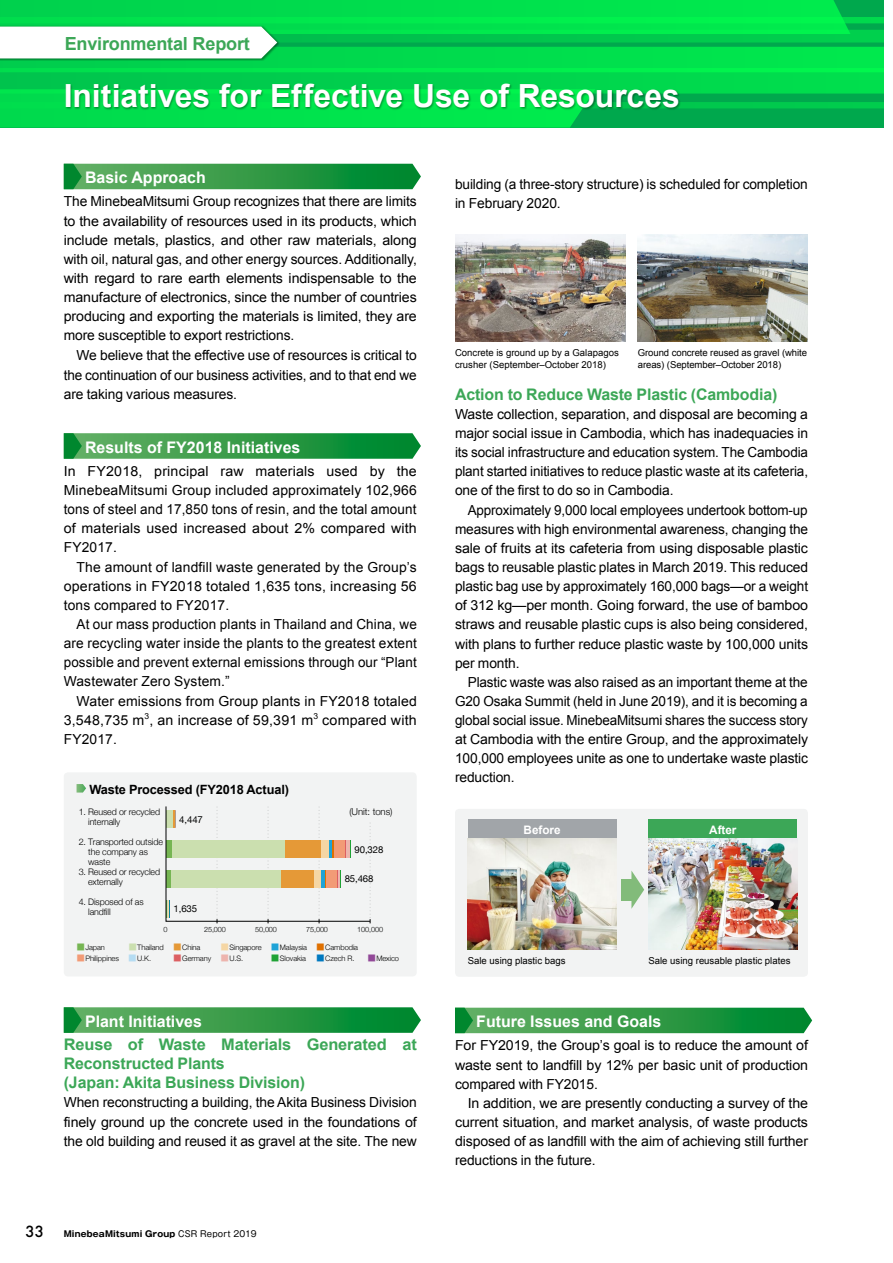
<style>
.page{position:relative;width:893px;height:1263px;background:#fff}
.page>*{position:absolute;margin:0;border:0;box-sizing:border-box;transform-origin:0 0}
.t1{font:700 31.95px "Arial";letter-spacing:-.005em;color:#fff}
.t2{font:700 18px "Arial";letter-spacing:-.01em;color:#3ca757}
.t3{font:700 15.9px/19.2px "Arial";letter-spacing:-.01em;color:#3ca757}
.t4{font:700 15.9px "Arial";color:#fff}
.t5{font:500 14.85px "Futura";color:#000}
.t6{font:13.8px/19.2px "Arial";letter-spacing:-.01em;color:#000;text-align:justify}
.t7{font:700 12.75px "Arial";letter-spacing:-.01em;color:#000}
.t8{font:700 11.7px "Arial";color:#fff}
.t9{font:9.6px/12.8px "Arial";color:#000}
.t10{font:9.6px "Helvetica Neue";letter-spacing:-.01em;color:#000}
.t11{font:300 9.6px "Helvetica Neue";letter-spacing:-.01em;color:#000}
.t12{font:300 9px/9.8px "Helvetica Neue";letter-spacing:-.01em;color:#000}
.t13{font:700 8.55px "Gothic MB101 Pro";letter-spacing:.025em;color:#000}
.t14{font:300 7.5px "Helvetica Neue";letter-spacing:-.01em;color:#000}
.t15{font:300 7.35px "Helvetica Neue";letter-spacing:-.01em;color:#000}
.s1{font-family:"UD Shin Go NT Pr 6 N";font-size:7.95px;color:#76b553}
.s2{font-family:"UD Shin Go NT Pr 6 N";font-size:7.95px;color:#f29b76}
.s3{font-family:"UD Shin Go NT Pr 6 N";font-size:7.95px;color:#cbdfaf}
.s4{font-family:"UD Shin Go NT Pr 6 N";font-size:7.95px;color:#b5dcf2}
.s5{font-family:"UD Shin Go NT Pr 6 N";font-size:7.95px;color:#e59937}
.s6{font-family:"UD Shin Go NT Pr 6 N";font-size:7.95px;color:#dc5f62}
.s7{font-family:"UD Shin Go NT Pr 6 N";font-size:7.95px;color:#f5d6a4}
.s8{font-family:"UD Shin Go NT Pr 6 N";font-size:7.95px;color:#edb4ad}
.s9{font-family:"UD Shin Go NT Pr 6 N";font-size:7.95px;color:#1fa3d7}
.s10{font-family:"UD Shin Go NT Pr 6 N";font-size:7.95px;color:#1fa235}
.s11{font-family:"UD Shin Go NT Pr 6 N";font-size:7.95px;color:#df7000}
.s12{font-family:"UD Shin Go NT Pr 6 N";font-size:7.95px;color:#0079c0}
.s13{font-family:"UD Shin Go NT Pr 6 N";font-size:7.95px;color:#924998}
.s14{font-weight:400}
</style>
<div class="page">
<img style="left:455px;top:235px;width:170px;height:106px">
<img style="left:638px;top:235px;width:170px;height:106px">
<div style="left:455px;top:809px;width:353px;height:168px;background:#f2f3f3;border-radius:4px"></div>
<div style="left:468px;top:819px;width:149px;height:20px;background:#a1a5a9"></div>
<div style="left:648px;top:819px;width:149px;height:20px;background:#3ca757"></div>
<img style="left:468px;top:839px;width:149px;height:110px">
<img style="left:648px;top:839px;width:149px;height:110px">
<div style="left:621px;top:879px;width:13px;height:21px;background:#82bb7a"></div>
<svg style="left:631px;top:871px;width:13px;height:38px"></svg>
<svg style="left:455px;top:1008px;width:357px;height:25px;background:#309a48"></svg>
<svg style="left:64px;top:164px;width:357px;height:25px;background:#319a48"></svg>
<svg style="left:64px;top:433px;width:357px;height:26px;background:#349c4c"></svg>
<div style="left:64px;top:772px;width:353px;height:204px;background:#f2f3f3;border-radius:4px"></div>
<svg style="left:166px;top:806px;width:205px;height:117px"></svg>
<svg style="left:77px;top:784px;width:9px;height:8px"></svg>
<svg style="left:64px;top:1007px;width:357px;height:26px;background:#349c4c"></svg>
<svg style="left:0;top:0;width:884px;height:128px;background:#13d558"></svg>
<h2 class="t2" style="left:65px;top:32px;width:187px">Environmental Report</h2>
<h1 class="t1" style="left:64px;top:75px;width:617px">Initiatives for Effective Use of Resources</h1>
<p class="t4" style="left:85px;top:167px;width:122px">Basic Approach</p>
<p class="t6" style="left:64px;top:192px;width:355px">The MinebeaMitsumi Group recognizes that there are limits to the availability of resources used in its products, which include metals, plastics, and other raw materials, along with oil, natural gas, and other energy sources. Additionally, with regard to rare earth elements indispensable to the manufacture of electronics, since the number of countries producing and exporting the materials is limited, they are more susceptible to export restrictions.</p>
<p class="t6" style="left:64px;top:345px;width:355px;line-height:19.6px;text-indent:13px">We believe that the effective use of resources is critical to the continuation of our business activities, and to that end we are taking various measures.</p>
<p class="t4" style="left:85px;top:437px;width:217px">Results of FY2018 Initiatives</p>
<p class="t6" style="left:64px;top:462px;width:355px">In FY2018, principal raw materials used by the MinebeaMitsumi Group included approximately 102,966 tons of steel and 17,850 tons of resin, and the total amount of materials used increased about 2% compared with FY2017.</p>
<p class="t6" style="left:64px;top:557px;width:355px;text-indent:13px">The amount of landfill waste generated by the Group’s operations in FY2018 totaled 1,635 tons, increasing 56 tons compared to FY2017.</p>
<p class="t6" style="left:64px;top:615px;width:355px;text-indent:13px">At our mass production plants in Thailand and China, we are recycling water inside the plants to the greatest extent possible and prevent external emissions through our “Plant Wastewater Zero System.”</p>
<p class="t6" style="left:64px;top:691px;width:355px;text-indent:13px">Water emissions from Group plants in FY2018 totaled 3,548,735 m<sup>3</sup>, an increase of 59,391 m<sup>3</sup> compared with FY2017.</p>
<p class="t7" style="left:89px;top:781px;width:201px">Waste Processed (FY2018 Actual)</p>
<p class="t12" style="left:88px;top:807px;width:74px;text-indent:-9px">1. Reused or recycled internally</p>
<p class="t12" style="left:88px;top:836px;width:76px;text-indent:-9px">2. Transported outside the company as waste</p>
<p class="t12" style="left:88px;top:866px;width:74px;text-indent:-9px">3. Reused or recycled externally</p>
<p class="t12" style="left:88px;top:896px;width:57px;text-indent:-9px">4. Disposed of as landfill</p>
<p class="t10" style="left:179px;top:812px;width:25px">4,447</p>
<p class="t10" style="left:174px;top:902px;width:25px">1,635</p>
<p class="t11" style="left:349px;top:804px;width:45px">(Unit: tons)</p>
<p class="t10" style="left:355px;top:842px;width:30px">90,328</p>
<p class="t10" style="left:345px;top:872px;width:30px">85,468</p>
<p class="t14" style="left:77px;top:941px;width:30px"><span class="s1">■</span>Japan</p>
<p class="t14" style="left:77px;top:952px;width:44px"><span class="s2">■</span>Philippines</p>
<p class="t15" style="left:164px;top:923px;width:6px">0</p>
<p class="t15" style="left:204px;top:923px;width:23px">25,000</p>
<p class="t15" style="left:255px;top:923px;width:23px">50,000</p>
<p class="t15" style="left:306px;top:923px;width:23px">75,000</p>
<p class="t15" style="left:357px;top:923px;width:27px">100,000</p>
<p class="t14" style="left:129px;top:941px;width:37px"><span class="s3">■</span>Thailand</p>
<p class="t14" style="left:129px;top:952px;width:24px"><span class="s4">■</span>U.K.</p>
<p class="t14" style="left:173px;top:941px;width:29px"><span class="s5">■</span>China</p>
<p class="t14" style="left:173px;top:952px;width:39px"><span class="s6">■</span>Germany</p>
<p class="t14" style="left:221px;top:941px;width:42px"><span class="s7">■</span>Singapore</p>
<p class="t14" style="left:221px;top:952px;width:24px"><span class="s8">■</span>U.S.</p>
<p class="t14" style="left:271px;top:941px;width:37px"><span class="s9">■</span>Malaysia</p>
<p class="t14" style="left:271px;top:952px;width:36px"><span class="s10">■</span>Slovakia</p>
<p class="t14" style="left:317px;top:941px;width:43px"><span class="s11">■</span>Cambodia</p>
<p class="t14" style="left:317px;top:952px;width:39px"><span class="s12">■</span>Czech R.</p>
<p class="t14" style="left:368px;top:952px;width:33px"><span class="s13">■</span>Mexico</p>
<p class="t4" style="left:85px;top:1011px;width:118px">Plant Initiatives</p>
<p class="t3" style="left:64px;top:1035px;width:354px">Reuse of Waste Materials Generated at<br>Reconstructed Plants<br>(Japan: Akita Business Division)</p>
<p class="t6" style="left:64px;top:1093px;width:355px">When reconstructing a building, the Akita Business Division finely ground up the concrete used in the foundations of the old building and reused it as gravel at the site. The new</p>
<p class="t5" style="left:26px;top:1222px;width:20px">33</p>
<p class="t13" style="left:64px;top:1227px;width:194px">MinebeaMitsumi Group <span class="s14">CSR Report 2019</span></p>
<p class="t6" style="left:455px;top:175px;width:354px">building (a three-story structure) is scheduled for completion in February 2020.</p>
<p class="t9" style="left:455px;top:346px;width:165px">Concrete is ground up by a Galapagos crusher (September–October 2018)</p>
<p class="t9" style="left:638px;top:346px;width:171px">Ground concrete reused as gravel (white areas) (September–October 2018)</p>
<p class="t3" style="left:455px;top:385px;width:324px">Action to Reduce Waste Plastic (Cambodia)</p>
<p class="t6" style="left:455px;top:405px;width:355px">Waste collection, separation, and disposal are becoming a major social issue in Cambodia, which has inadequacies in its social infrastructure and education system. The Cambodia plant started initiatives to reduce plastic waste at its cafeteria, one of the first to do so in Cambodia.</p>
<p class="t6" style="left:455px;top:500px;width:355px;text-indent:13px">Approximately 9,000 local employees undertook bottom-up measures with high environmental awareness, changing the sale of fruits at its cafeteria from using disposable plastic bags to reusable plastic plates in March 2019. This reduced plastic bag use by approximately 160,000 bags—or a weight of 312 kg—per month. Going forward, the use of bamboo straws and reusable plastic cups is also being considered, with plans to further reduce plastic waste by 100,000 units per month.</p>
<p class="t6" style="left:455px;top:672px;width:355px;text-indent:13px">Plastic waste was also raised as an important theme at the G20 Osaka Summit (held in June 2019), and it is becoming a global social issue. MinebeaMitsumi shares the success story at Cambodia with the entire Group, and the approximately 100,000 employees unite as one to undertake waste plastic reduction.</p>
<p class="t8" style="left:524px;top:822px;width:39px">Before</p>
<p class="t8" style="left:709px;top:822px;width:29px">After</p>
<p class="t9" style="left:468px;top:954px;width:99px">Sale using plastic bags</p>
<p class="t9" style="left:648px;top:954px;width:143px">Sale using reusable plastic plates</p>
<p class="t4" style="left:476px;top:1011px;width:187px">Future Issues and Goals</p>
<p class="t6" style="left:455px;top:1036px;width:355px">For FY2019, the Group’s goal is to reduce the amount of waste sent to landfill by 12% per basic unit of production compared with FY2015.</p>
<p class="t6" style="left:455px;top:1093px;width:355px;text-indent:13px">In addition, we are presently conducting a survey of the current situation, and market analysis, of waste products disposed of as landfill with the aim of achieving still further reductions in the future.</p>
</div>
